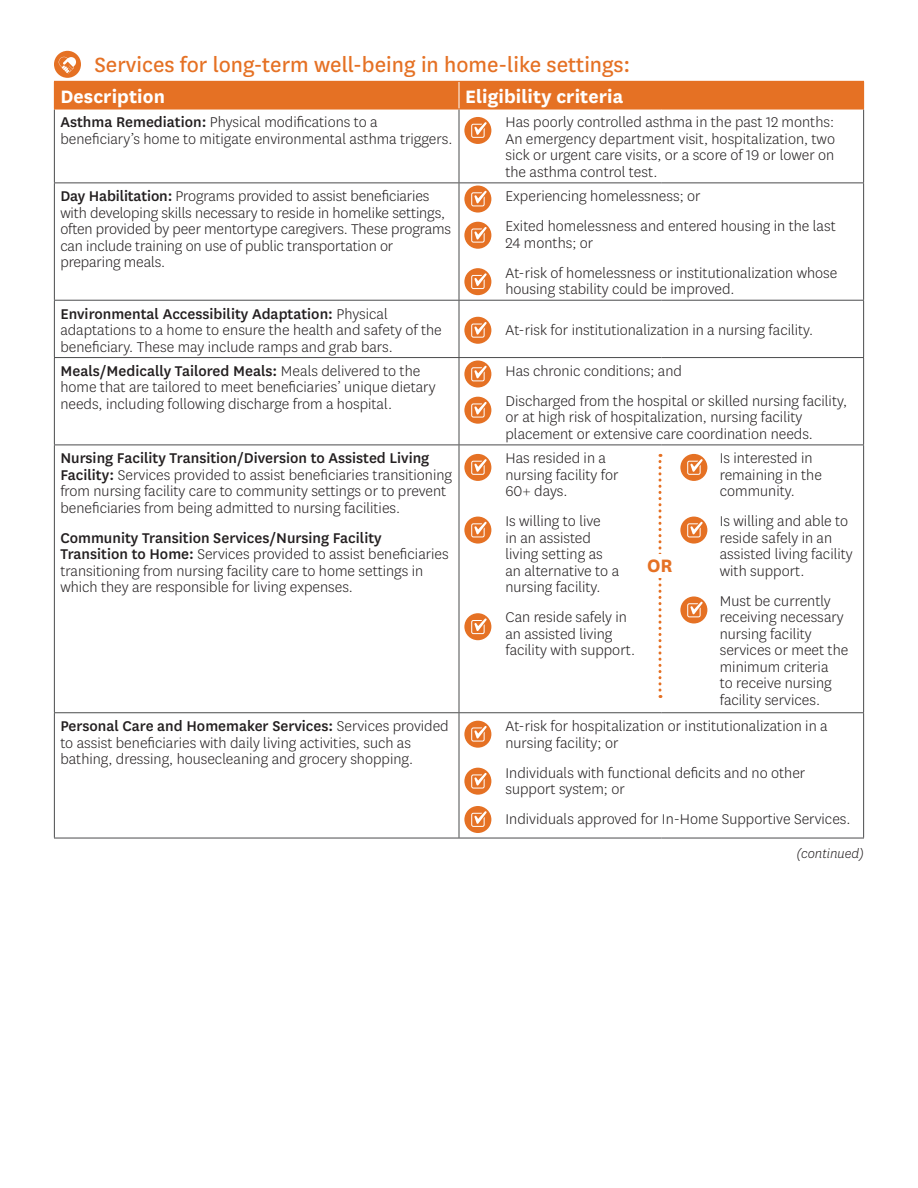
<style>
.page{position:relative;width:918px;height:1188px;background:#fff}
.page>*{position:absolute;margin:0;border:0;box-sizing:border-box;transform-origin:0 0}
.t1{font:24px "Centene Sans";color:#e57124}
.t2{font:700 21px "Centene Sans";letter-spacing:.005em;color:#fff}
.t3{font:700 21px "Centene Sans";color:#e57124}
.t4{font:300 16.5px/16.5px "Centene Sans";color:#231f20}
.t5{font:italic 300 15px "Centene Sans";color:#231f20}
.s1{font-weight:500}
</style>
<div class="page">
<div style="left:54px;top:81px;width:405px;height:28px;background:#e57124"></div>
<div style="left:459px;top:81px;width:405px;height:28px;background:#e57124"></div>
<svg style="left:459px;top:82px;width:1px;height:27px"></svg>
<hr style="left:54px;top:183px;width:405px;height:1px;background:#4b4c4d">
<hr style="left:54px;top:183px;width:1px;height:117px;background:#4b4c4d">
<hr style="left:459px;top:183px;width:202px;height:1px;background:#4b4c4d">
<hr style="left:459px;top:183px;width:1px;height:117px;background:#4b4c4d">
<hr style="left:661px;top:183px;width:203px;height:1px;background:#4b4c4d">
<hr style="left:863px;top:183px;width:1px;height:117px;background:#4b4c4d">
<hr style="left:54px;top:300px;width:405px;height:1px;background:#4b4c4d">
<hr style="left:54px;top:301px;width:1px;height:56px;background:#4b4c4d">
<hr style="left:459px;top:300px;width:202px;height:1px;background:#4b4c4d">
<hr style="left:459px;top:301px;width:1px;height:56px;background:#4b4c4d">
<hr style="left:661px;top:300px;width:203px;height:1px;background:#4b4c4d">
<hr style="left:863px;top:301px;width:1px;height:56px;background:#4b4c4d">
<hr style="left:54px;top:357px;width:405px;height:1px;background:#4b4c4d">
<hr style="left:54px;top:358px;width:1px;height:87px;background:#4b4c4d">
<hr style="left:459px;top:357px;width:202px;height:1px;background:#4b4c4d">
<hr style="left:459px;top:358px;width:1px;height:87px;background:#4b4c4d">
<hr style="left:661px;top:357px;width:203px;height:1px;background:#4b4c4d">
<hr style="left:863px;top:358px;width:1px;height:87px;background:#4b4c4d">
<hr style="left:54px;top:445px;width:405px;height:1px;background:#4b4c4d">
<hr style="left:54px;top:445px;width:1px;height:267px;background:#4b4c4d">
<hr style="left:459px;top:445px;width:202px;height:1px;background:#4b4c4d">
<hr style="left:459px;top:445px;width:1px;height:267px;background:#4b4c4d">
<hr style="left:661px;top:445px;width:203px;height:1px;background:#4b4c4d">
<hr style="left:863px;top:445px;width:1px;height:267px;background:#4b4c4d">
<hr style="left:54px;top:712px;width:405px;height:1px;background:#4b4c4d">
<hr style="left:54px;top:713px;width:1px;height:125px;background:#4b4c4d">
<hr style="left:459px;top:712px;width:202px;height:1px;background:#4b4c4d">
<hr style="left:459px;top:713px;width:1px;height:125px;background:#4b4c4d">
<hr style="left:661px;top:712px;width:203px;height:1px;background:#4b4c4d">
<hr style="left:863px;top:713px;width:1px;height:125px;background:#4b4c4d">
<hr style="left:54px;top:838px;width:405px;height:1px;background:#4b4c4d">
<hr style="left:459px;top:838px;width:202px;height:1px;background:#4b4c4d">
<hr style="left:661px;top:838px;width:203px;height:1px;background:#4b4c4d">
<hr style="left:54px;top:109px;width:1px;height:74px;background:#4b4c4d">
<hr style="left:459px;top:109px;width:1px;height:74px;background:#4b4c4d">
<hr style="left:863px;top:109px;width:1px;height:74px;background:#4b4c4d">
<hr style="left:54px;top:109px;width:405px;height:1px;background:#e57124">
<hr style="left:459px;top:109px;width:202px;height:1px;background:#e57124">
<hr style="left:661px;top:109px;width:203px;height:1px;background:#e57124">
<div style="left:464px;top:117px;width:27px;height:27px;background:#e57124;border-radius:50%"></div>
<svg style="left:471px;top:122px;width:16px;height:16px"></svg>
<div style="left:464px;top:186px;width:27px;height:27px;background:#e57124;border-radius:50%"></div>
<svg style="left:471px;top:191px;width:16px;height:15px"></svg>
<div style="left:464px;top:222px;width:27px;height:27px;background:#e57124;border-radius:50%"></div>
<svg style="left:471px;top:227px;width:16px;height:16px"></svg>
<div style="left:464px;top:268px;width:27px;height:27px;background:#e57124;border-radius:50%"></div>
<svg style="left:471px;top:273px;width:16px;height:16px"></svg>
<div style="left:464px;top:317px;width:27px;height:27px;background:#e57124;border-radius:50%"></div>
<svg style="left:471px;top:322px;width:16px;height:16px"></svg>
<div style="left:464px;top:361px;width:27px;height:27px;background:#e57124;border-radius:50%"></div>
<svg style="left:471px;top:366px;width:16px;height:15px"></svg>
<div style="left:464px;top:397px;width:27px;height:27px;background:#e57124;border-radius:50%"></div>
<svg style="left:471px;top:402px;width:16px;height:16px"></svg>
<div style="left:464px;top:454px;width:27px;height:27px;background:#e57124;border-radius:50%"></div>
<svg style="left:471px;top:459px;width:16px;height:16px"></svg>
<div style="left:464px;top:517px;width:27px;height:27px;background:#e57124;border-radius:50%"></div>
<svg style="left:471px;top:522px;width:16px;height:15px"></svg>
<div style="left:464px;top:613px;width:27px;height:27px;background:#e57124;border-radius:50%"></div>
<svg style="left:471px;top:618px;width:16px;height:16px"></svg>
<svg style="left:658px;top:454px;width:4px;height:244px"></svg>
<div style="left:645px;top:554px;width:30px;height:24px;background:#fff"></div>
<div style="left:680px;top:454px;width:27px;height:27px;background:#e57124;border-radius:50%"></div>
<svg style="left:687px;top:459px;width:16px;height:16px"></svg>
<div style="left:680px;top:517px;width:27px;height:27px;background:#e57124;border-radius:50%"></div>
<svg style="left:687px;top:522px;width:16px;height:15px"></svg>
<div style="left:680px;top:596px;width:27px;height:27px;background:#e57124;border-radius:50%"></div>
<svg style="left:687px;top:602px;width:16px;height:15px"></svg>
<div style="left:464px;top:721px;width:27px;height:27px;background:#e57124;border-radius:50%"></div>
<svg style="left:471px;top:726px;width:16px;height:16px"></svg>
<div style="left:464px;top:768px;width:27px;height:27px;background:#e57124;border-radius:50%"></div>
<svg style="left:471px;top:773px;width:16px;height:16px"></svg>
<div style="left:464px;top:806px;width:27px;height:27px;background:#e57124;border-radius:50%"></div>
<svg style="left:471px;top:811px;width:16px;height:16px"></svg>
<div style="left:54px;top:51px;width:27px;height:27px;background:#e57124;border-radius:50%"></div>
<svg style="left:59px;top:57px;width:17px;height:16px"></svg>
<h3 class="t1" style="left:94px;top:49px;width:538px">Services for long-term well-being in home-like settings:</h3>
<p class="t2" style="left:60px;top:82px;width:106px">Description</p>
<p class="t2" style="left:465px;top:82px;width:160px">Eligibility criteria</p>
<p class="t4" style="left:60px;top:114px;width:394px"><span class="s1">Asthma Remediation:</span> Physical modifications to a beneficiary’s home to mitigate environmental asthma triggers.</p>
<p class="t4" style="left:505px;top:114px;width:331px;text-align:justify">Has poorly controlled asthma in the past 12 months:<br>An emergency department visit, hospitalization, two sick or urgent care visits, or a score of 19 or lower on the asthma control test.</p>
<p class="t4" style="left:60px;top:187px;width:392px"><span class="s1">Day Habilitation:</span> Programs provided to assist beneficiaries with developing skills necessary to reside in homelike settings, often provided by peer mentortype caregivers. These programs can include training on use of public transportation or preparing meals.</p>
<p class="t4" style="left:505px;top:187px;width:197px">Experiencing homelessness; or</p>
<p class="t4" style="left:505px;top:217px;width:332px">Exited homelessness and entered housing in the last<br>24 months; or</p>
<p class="t4" style="left:505px;top:264px;width:333px">At-risk of homelessness or institutionalization whose housing stability could be improved.</p>
<p class="t4" style="left:60px;top:305px;width:383px"><span class="s1">Environmental Accessibility Adaptation:</span> Physical adaptations to a home to ensure the health and safety of the beneficiary. These may include ramps and grab bars.</p>
<p class="t4" style="left:505px;top:321px;width:309px">At-risk for institutionalization in a nursing facility.</p>
<p class="t4" style="left:60px;top:362px;width:377px"><span class="s1">Meals/Medically Tailored Meals:</span> Meals delivered to the home that are tailored to meet beneficiaries’ unique dietary needs, including following discharge from a hospital.</p>
<p class="t4" style="left:505px;top:362px;width:178px">Has chronic conditions; and</p>
<p class="t4" style="left:505px;top:392px;width:343px">Discharged from the hospital or skilled nursing facility, or at high risk of hospitalization, nursing facility placement or extensive care coordination needs.</p>
<p class="t4" style="left:60px;top:449px;width:393px"><span class="s1">Nursing Facility Transition/Diversion to Assisted Living Facility:</span> Services provided to assist beneficiaries transitioning from nursing facility care to community settings or to prevent beneficiaries from being admitted to nursing facilities.</p>
<p class="t4" style="left:60px;top:529px;width:390px"><span class="s1">Community Transition Services/Nursing Facility Transition to Home:</span> Services provided to assist beneficiaries transitioning from nursing facility care to home settings in which they are responsible for living expenses.</p>
<p class="t4" style="left:505px;top:449px;width:115px">Has resided in a nursing facility for<br>60+ days.</p>
<p class="t4" style="left:505px;top:512px;width:115px">Is willing to live<br>in an assisted living setting as an alternative to a nursing facility.</p>
<p class="t4" style="left:505px;top:608px;width:131px">Can reside safely in an assisted living facility with support.</p>
<p class="t3" style="left:647px;top:551px;width:27px">OR</p>
<p class="t4" style="left:720px;top:449px;width:104px">Is interested in remaining in the community.</p>
<p class="t4" style="left:720px;top:512px;width:134px">Is willing and able to reside safely in an assisted living facility with support.</p>
<p class="t4" style="left:720px;top:592px;width:130px">Must be currently receiving necessary nursing facility services or meet the minimum criteria<br>to receive nursing facility services.</p>
<p class="t4" style="left:60px;top:717px;width:390px"><span class="s1">Personal Care and Homemaker Services:</span> Services provided to assist beneficiaries with daily living activities, such as bathing, dressing, housecleaning and grocery shopping.</p>
<p class="t4" style="left:505px;top:717px;width:324px">At-risk for hospitalization or institutionalization in a nursing facility; or</p>
<p class="t4" style="left:505px;top:764px;width:301px">Individuals with functional deficits and no other support system; or</p>
<p class="t4" style="left:505px;top:810px;width:347px">Individuals approved for In-Home Supportive Services.</p>
<p class="t5" style="left:796px;top:844px;width:69px">(continued)</p>
</div>
